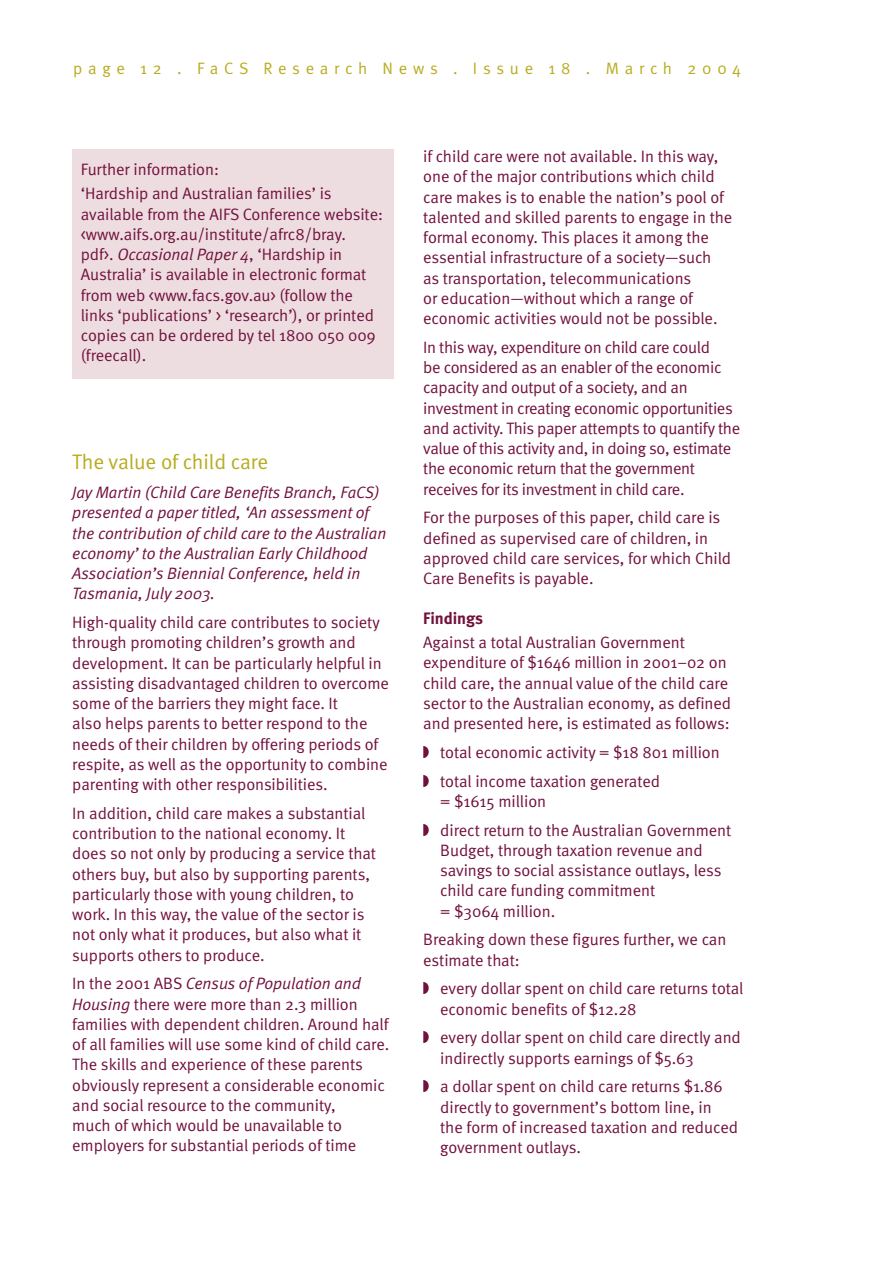
<style>
.page{position:relative;width:893px;height:1263px;background:#fff}
.page>*{position:absolute;margin:0;border:0;box-sizing:border-box;transform-origin:0 0}
.t1{font:21px "Meta Normal";letter-spacing:-.005em;color:#b8ac1f}
.t2{font:16.5px/20.2px "Meta Normal";letter-spacing:-.005em;color:#72113d}
.t3{font:italic 16.5px/20.2px "Meta Normal";letter-spacing:-.005em;color:#72113d}
.t4{font:16.5px "Meta Normal";letter-spacing:.35em;color:#b8ac1f}
.t5{font:700 16.5px "Meta";letter-spacing:-.005em;color:#72113d}
.s1{font-style:italic}
</style>
<div class="page">
<div style="left:72px;top:149px;width:321px;height:230px;background:#eddde0"></div>
<p class="t4" style="left:73px;top:62px;width:669px">page 12 . FaCS Research News . Issue 18 . March 2004</p>
<p class="t2" style="left:81px;top:158px;width:252px;line-height:24.5px">Further information:<br>‘Hardship and Australian families’ is</p>
<p class="t2" style="left:81px;top:205px;width:303px">available from the AIFS Conference website: &lt;www.aifs.org.au/institute/afrc8/bray. pdf&gt;. <span class="s1">Occasional Paper 4</span>, ‘Hardship in Australia’ is available in electronic format from web &lt;www.facs.gov.au&gt; (follow the links ‘publications’ &gt; ‘research’), or printed copies can be ordered by tel 1800 050 009 (freecall).</p>
<p class="t1" style="left:72px;top:454px;width:197px">The value of child care</p>
<p class="t3" style="left:72px;top:484px;width:315px">Jay Martin (Child Care Benefits Branch, FaCS) presented a paper titled, ‘An assessment of the contribution of child care to the Australian economy’ to the Australian Early Childhood Association’s Biennial Conference, held in Tasmania, July 2003.</p>
<p class="t2" style="left:72px;top:613px;width:318px">High-quality child care contributes to society through promoting children’s growth and development. It can be particularly helpful in assisting disadvantaged children to overcome some of the barriers they might face. It<br>also helps parents to better respond to the needs of their children by offering periods of respite, as well as the opportunity to combine parenting with other responsibilities.</p>
<p class="t2" style="left:72px;top:804px;width:305px">In addition, child care makes a substantial contribution to the national economy. It does so not only by producing a service that others buy, but also by supporting parents, particularly those with young children, to work. In this way, the value of the sector is not only what it produces, but also what it supports others to produce.</p>
<p class="t2" style="left:72px;top:975px;width:318px">In the 2001 ABS <span class="s1">Census of Population and Housing</span> there were more than 2.3 million families with dependent children. Around half of all families will use some kind of child care.<br>The skills and experience of these parents obviously represent a considerable economic and social resource to the community,<br>much of which would be unavailable to employers for substantial periods of time</p>
<p class="t2" style="left:423px;top:148px;width:310px">if child care were not available. In this way, one of the major contributions which child care makes is to enable the nation’s pool of talented and skilled parents to engage in the formal economy. This places it among the essential infrastructure of a society—such<br>as transportation, telecommunications<br>or education—without which a range of economic activities would not be possible.</p>
<p class="t2" style="left:423px;top:338px;width:318px">In this way, expenditure on child care could<br>be considered as an enabler of the economic capacity and output of a society, and an investment in creating economic opportunities and activity. This paper attempts to quantify the value of this activity and, in doing so, estimate the economic return that the government receives for its investment in child care.</p>
<p class="t2" style="left:423px;top:509px;width:309px">For the purposes of this paper, child care is defined as supervised care of children, in approved child care services, for which Child Care Benefits is payable.</p>
<p class="t5" style="left:423px;top:611px;width:61px">Findings</p>
<p class="t2" style="left:423px;top:634px;width:309px">Against a total Australian Government expenditure of $1646 million in 2001–02 on child care, the annual value of the child care sector to the Australian economy, as defined and presented here, is estimated as follows:</p>
<p class="t2" style="left:440px;top:739px;width:281px;line-height:28.8px">total economic activity = $18 801 million total income taxation generated</p>
<p class="t2" style="left:440px;top:788px;width:292px;line-height:28.8px">= $1615 million<br>direct return to the Australian Government</p>
<p class="t2" style="left:440px;top:841px;width:283px">Budget, through taxation revenue and savings to social assistance outlays, less child care funding commitment<br>= $3064 million.</p>
<p class="t2" style="left:423px;top:931px;width:305px">Breaking down these figures further, we can estimate that:</p>
<p class="t2" style="left:440px;top:980px;width:305px">every dollar spent on child care returns total economic benefits of $12.28</p>
<p class="t2" style="left:440px;top:1029px;width:302px">every dollar spent on child care directly and indirectly supports earnings of $5.63</p>
<p class="t2" style="left:440px;top:1078px;width:299px">a dollar spent on child care returns $1.86 directly to government’s bottom line, in the form of increased taxation and reduced government outlays.</p>
</div>
